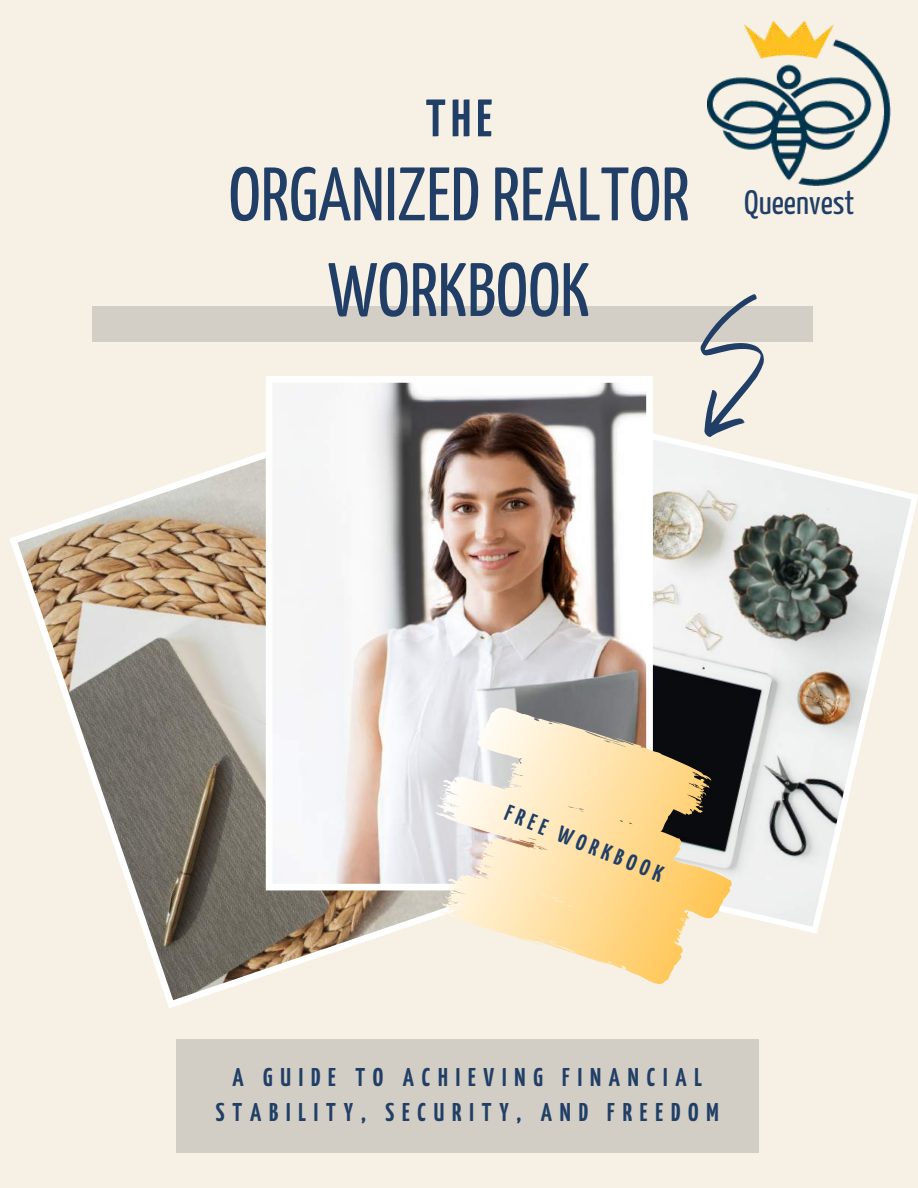
<style>
.page{position:relative;width:918px;height:1188px;background:#f7f0e4}
.page>*{position:absolute;margin:0;border:0;box-sizing:border-box;transform-origin:0 0}
.t1{font:75.6px/95.7px "Yanone Kaffeesatz";color:#213f66;text-align:center}
.t2{font:700 52.65px "Yanone Kaffeesatz";color:#213f66}
.t3{font:33.75px "Yanone Kaffeesatz";color:#213f66}
.t4{font:700 25.65px/34.8px "Yanone Kaffeesatz";letter-spacing:.305em;color:#213f66;text-align:center}
.t5{font:700 22.8px "Yanone Kaffeesatz";color:#213f66}
</style>
<div class="page">
<svg style="left:10px;top:451px;width:389px;height:557px"></svg>
<svg style="left:653px;top:433px;width:265px;height:501px"></svg>
<svg style="left:266px;top:376px;width:387px;height:514px;background:#d0c7c4"></svg>
<div style="left:176px;top:1039px;width:583px;height:114px;background:#d2cec5"></div>
<div style="left:92px;top:306px;width:721px;height:36px;background:#d2cec5"></div>
<svg style="left:690px;top:294px;width:82px;height:144px"></svg>
<img style="left:708px;top:21px;width:183px;height:164px">
<svg style="left:399px;top:684px;width:369px;height:300px"></svg>
<h2 class="t2" style="left:426px;top:98px;width:68px">THE</h2>
<h1 class="t1" style="left:228px;top:152px;width:463px">ORGANIZED REALTOR<br>WORKBOOK</h1>
<h3 class="t3" style="left:744px;top:189px;width:112px">Queenvest</h3>
<p class="t5" style="left:509px;top:803px;width:170px;rotate:22deg">FREE WORKBOOK</p>
<p class="t4" style="left:216px;top:1061px;width:505px">A GUIDE TO ACHIEVING FINANCIAL<br>STABILITY, SECURITY, AND FREEDOM</p>
</div>
